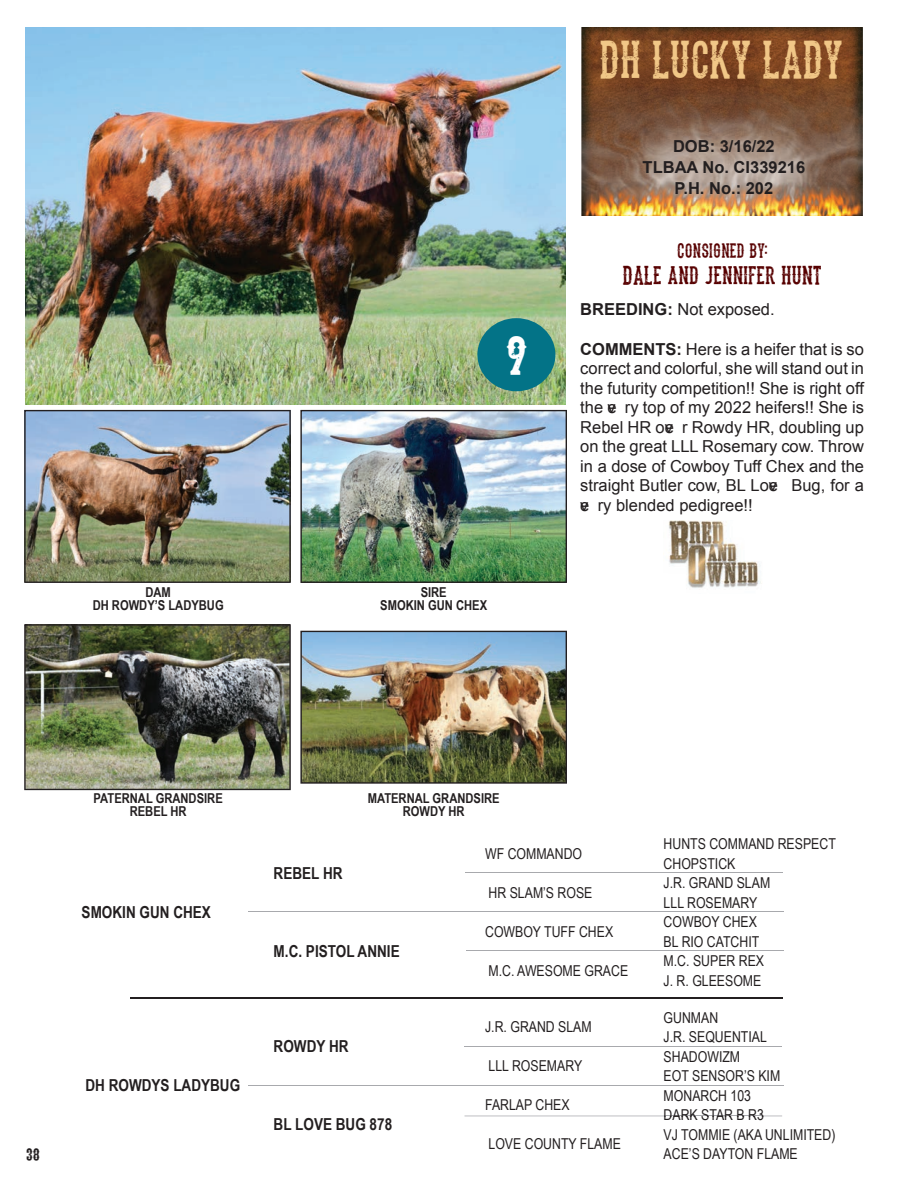
<style>
.page{position:relative;width:918px;height:1188px;background:#fff}
.page>*{position:absolute;margin:0;border:0;box-sizing:border-box;transform-origin:0 0}
.t1{font:46.5px "Dead Saloon";color:#fff}
.t2{font:45px "Dead Saloon";color:#f1c787}
.t3{font:22.5px "Dead Saloon";color:#570000}
.t4{font:18px "Dead Saloon";color:#570000}
.t5{font:16.5px/19.5px "Arial";color:#231f20;text-align:justify}
.t6{font:700 16.5px "Arial Narrow";color:#231f20}
.t7{font:700 16.5px/21px "Arial";color:#231f20;text-align:center}
.t8{font:15px "Arial Narrow";color:#231f20}
.t9{font:15px "Dead Saloon";color:#231f20}
.t10{font:700 13.65px/12.3px "Arial Narrow";color:#231f20;text-align:center}
.s1{font-weight:700}
</style>
<div class="page">
<img style="left:581px;top:27px;width:282px;height:189px">
<img style="left:26px;top:27px;width:540px;height:378px">
<img style="left:24px;top:410px;width:267px;height:173px">
<img style="left:300px;top:410px;width:267px;height:173px">
<img style="left:608px;top:102px;width:232px;height:114px">
<img style="left:24px;top:624px;width:267px;height:166px">
<img style="left:300px;top:631px;width:267px;height:153px">
<div style="left:477px;top:318px;width:78px;height:73px;background:#037387;border-radius:50%"></div>
<hr style="left:130px;top:997px;width:653px;height:2px;background:#231f20">
<hr style="left:465px;top:872px;width:318px;height:1px;background:#a8a9ad">
<hr style="left:467px;top:950px;width:317px;height:1px;background:#a8a9ad">
<svg style="left:763px;top:1116px;width:19px;height:1px"></svg>
<hr style="left:465px;top:1116px;width:200px;height:1px;background:#a8a9ad">
<hr style="left:665px;top:1116px;width:98px;height:1px;background:#a8a9ad">
<hr style="left:465px;top:1046px;width:317px;height:1px;background:#a8a9ad">
<hr style="left:249px;top:911px;width:535px;height:1px;background:#a8a9ad">
<hr style="left:249px;top:1085px;width:535px;height:1px;background:#a8a9ad">
<img style="left:668px;top:521px;width:93px;height:67px">
<p class="t10" style="left:93px;top:586px;width:133px">DAM<br>DH ROWDY’S LADYBUG</p>
<h1 class="t1" style="left:507px;top:328px;width:23px">9</h1>
<p class="t10" style="left:380px;top:586px;width:108px">SIRE<br>SMOKIN GUN CHEX</p>
<h2 class="t2" style="left:599px;top:34px;width:245px">DH LUCKY LADY</h2>
<p class="t7" style="left:643px;top:136px;width:164px">DOB: 3/16/22<br>TLBAA No. CI339216<br>P.H. No.: 202</p>
<p class="t4" style="left:677px;top:241px;width:92px">CONSIGNED BY:</p>
<h3 class="t3" style="left:623px;top:262px;width:201px">DALE AND JENNIFER HUNT</h3>
<p class="t5" style="left:580px;top:299px;width:196px"><span class="s1">BREEDING:</span> Not exposed.</p>
<p class="t5" style="left:580px;top:339px;width:285px"><span class="s1">COMMENTS:</span> Here is a heifer that is so correct and colorful, she will stand out in the futurity competition!! She is right off the ve ry top of my 2022 heifers!! She is Rebel HR ove r Rowdy HR, doubling up on the great LLL Rosemary cow. Throw in a dose of Cowboy Tuff Chex and the straight Butler cow, BL Love Bug, for a ve ry blended pedigree!!</p>
<p class="t9" style="left:27px;top:1146px;width:15px">38</p>
<p class="t10" style="left:94px;top:792px;width:131px">PATERNAL GRANDSIRE<br>REBEL HR</p>
<p class="t10" style="left:368px;top:792px;width:133px">MATERNAL GRANDSIRE<br>ROWDY HR</p>
<p class="t6" style="left:82px;top:899px;width:131px">SMOKIN GUN CHEX</p>
<p class="t6" style="left:85px;top:1073px;width:156px">DH ROWDYS LADYBUG</p>
<p class="t6" style="left:274px;top:860px;width:70px">REBEL HR</p>
<p class="t6" style="left:274px;top:938px;width:128px">M.C. PISTOL ANNIE</p>
<p class="t6" style="left:274px;top:1034px;width:76px">ROWDY HR</p>
<p class="t6" style="left:274px;top:1112px;width:120px">BL LOVE BUG 878</p>
<p class="t8" style="left:485px;top:843px;width:99px">WF COMMANDO</p>
<p class="t8" style="left:489px;top:882px;width:105px">HR SLAM’S ROSE</p>
<p class="t8" style="left:485px;top:921px;width:130px">COWBOY TUFF CHEX</p>
<p class="t8" style="left:489px;top:960px;width:141px">M.C. AWESOME GRACE</p>
<p class="t8" style="left:485px;top:1016px;width:108px">J.R. GRAND SLAM</p>
<p class="t8" style="left:489px;top:1055px;width:95px">LLL ROSEMARY</p>
<p class="t8" style="left:485px;top:1094px;width:86px">FARLAP CHEX</p>
<p class="t8" style="left:489px;top:1133px;width:134px">LOVE COUNTY FLAME</p>
<p class="t8" style="left:664px;top:833px;width:174px">HUNTS COMMAND RESPECT</p>
<p class="t8" style="left:664px;top:853px;width:73px">CHOPSTICK</p>
<p class="t8" style="left:664px;top:872px;width:108px">J.R. GRAND SLAM</p>
<p class="t8" style="left:664px;top:892px;width:95px">LLL ROSEMARY</p>
<p class="t8" style="left:664px;top:911px;width:95px">COWBOY CHEX</p>
<p class="t8" style="left:664px;top:931px;width:97px">BL RIO CATCHIT</p>
<p class="t8" style="left:664px;top:950px;width:102px">M.C. SUPER REX</p>
<p class="t8" style="left:664px;top:970px;width:99px">J. R. GLEESOME</p>
<p class="t8" style="left:664px;top:1006px;width:56px">GUNMAN</p>
<p class="t8" style="left:664px;top:1026px;width:105px">J.R. SEQUENTIAL</p>
<p class="t8" style="left:664px;top:1045px;width:78px">SHADOWIZM</p>
<p class="t8" style="left:664px;top:1065px;width:118px">EOT SENSOR’S KIM</p>
<p class="t8" style="left:664px;top:1084px;width:88px">MONARCH 1 03</p>
<p class="t8" style="left:664px;top:1104px;width:101px">DARK STAR B R3</p>
<p class="t8" style="left:664px;top:1123px;width:173px">VJ TOMMIE (AKA UNLIMITED)</p>
<p class="t8" style="left:664px;top:1143px;width:136px">ACE’S DAYTON FLAME</p>
</div>
